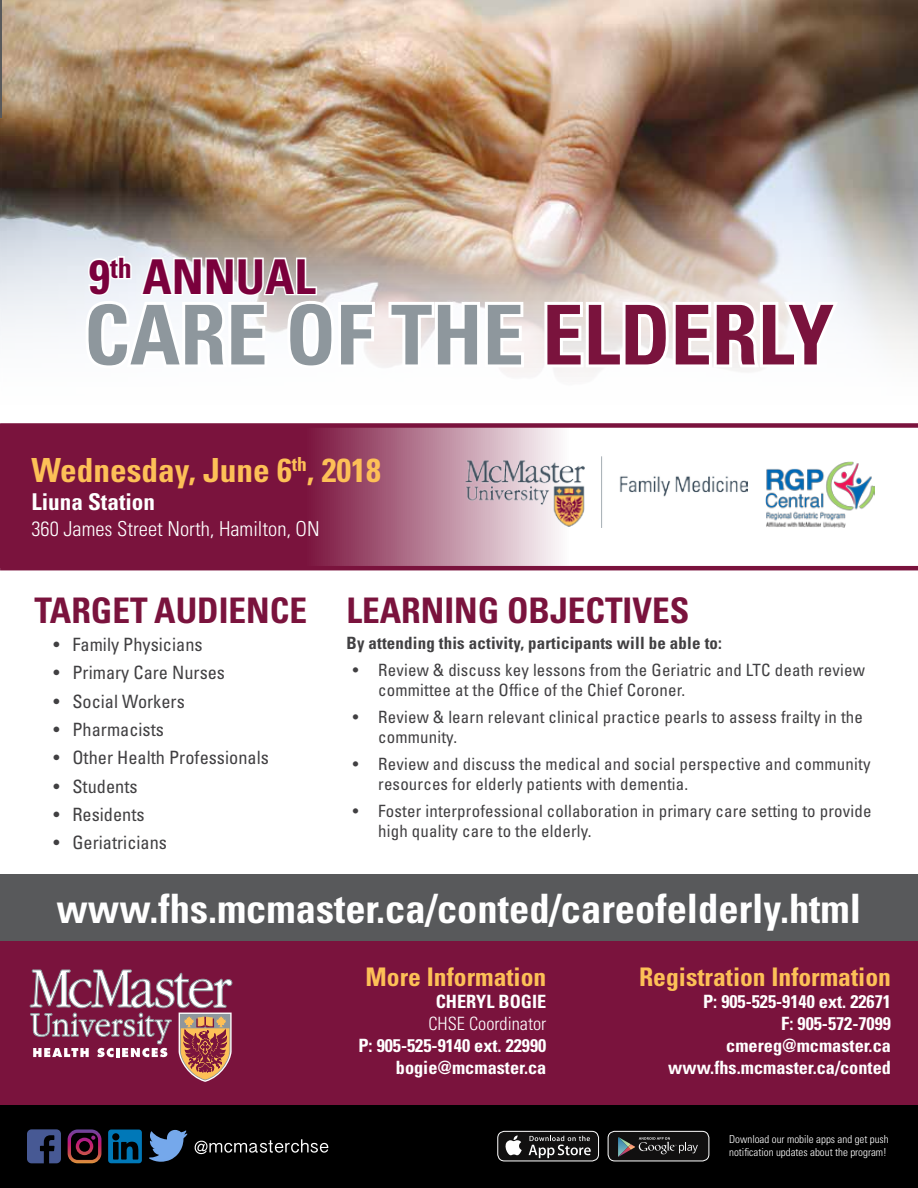
<style>
.page{position:relative;width:918px;height:1188px;background:#fff}
.page>*{position:absolute;margin:0;border:0;box-sizing:border-box;transform-origin:0 0}
.t1{font:700 condensed 82.5px "Univers LT Std";color:#8e979d}
.t2{font:700 condensed 48px "Univers LT Std";color:#7a003c}
.t3{font:700 condensed 40.5px "Univers LT Std";color:#fff}
.t4{font:700 condensed 35.25px "Univers LT Std";color:#7a133d}
.t5{font:700 condensed 33.3px "Univers LT Std";color:#fdc057}
.t6{font:700 condensed 25.65px "Univers LT Std";color:#fdc057}
.t7{font:700 condensed 23.1px "Univers LT Std";color:#fff}
.t8{font:300 condensed 20.55px "Univers LT Std";color:#fff}
.t9{font:700 condensed 18.3px/21.9px "Univers LT Std";color:#fff;text-align:right}
.t10{font:condensed 18.3px "Univers LT Std";color:#414042}
.t11{font:300 condensed 18.3px "Univers LT Std";color:#fff}
.t12{font:condensed 16.95px/20.2px "Univers LT Std";letter-spacing:.01em;color:#414042}
.t13{font:700 condensed 16.95px "Univers LT Std";letter-spacing:.01em;color:#414042}
.t14{font:300 condensed 10.95px/13.2px "Univers LT Std";color:#fff}
.s1{color:#7a133d}
</style>
<div class="page">
<svg style="left:0;top:423px;width:918px;height:147px"></svg>
<div style="left:0;top:941px;width:918px;height:169px;background:#7a133d"></div>
<svg style="left:30px;top:969px;width:202px;height:113px"></svg>
<svg style="left:0;top:424px;width:657px;height:144px;background:#974768"></svg>
<div style="left:0;top:874px;width:918px;height:67px;background:#58595b"></div>
<img style="left:0;top:0;width:918px;height:373px">
<svg style="left:386px;top:299px;width:141px;height:71px"></svg>
<svg style="left:541px;top:299px;width:302px;height:71px"></svg>
<hr style="left:0;top:0;width:1px;height:118px;background:#58595b">
<svg style="left:83px;top:255px;width:295px;height:117px"></svg>
<img style="left:765px;top:462px;width:110px;height:65px">
<img style="left:466px;top:457px;width:282px;height:71px">
<div style="left:0;top:1106px;width:918px;height:82px;background:#000"></div>
<svg style="left:608px;top:1131px;width:101px;height:30px;background:#292a2a"></svg>
<div style="left:608px;top:1131px;width:101px;height:30px;border:1px solid #fff;border-radius:7px"></div>
<svg style="left:498px;top:1131px;width:101px;height:30px;background:#434242"></svg>
<div style="left:497px;top:1131px;width:102px;height:30px;border:1px solid #fff;border-radius:7px"></div>
<svg style="left:27px;top:1129px;width:34px;height:34px"></svg>
<svg style="left:108px;top:1130px;width:34px;height:33px"></svg>
<svg style="left:149px;top:1130px;width:38px;height:32px"></svg>
<svg style="left:195px;top:1139px;width:133px;height:15px"></svg>
<img style="left:68px;top:1129px;width:33px;height:34px">
<img style="left:76px;top:1138px;width:17px;height:17px">
<svg style="left:91px;top:1136px;width:4px;height:4px"></svg>
<h2 class="t2" style="left:89px;top:247px;width:229px">9<sup>th</sup> ANNUAL</h2>
<h1 class="t1" style="left:84px;top:285px;width:752px">CARE OF THE <span class="s1">ELDERLY</span></h1>
<h3 class="t5" style="left:32px;top:450px;width:351px">Wednesday, June 6<sup>th</sup>, 2018</h3>
<h3 class="t7" style="left:32px;top:488px;width:125px">Liuna Station</h3>
<p class="t8" style="left:32px;top:516px;width:290px">360 James Street North, Hamilton, ON</p>
<h3 class="t4" style="left:34px;top:589px;width:274px">TARGET AUDIENCE</h3>
<p class="t10" style="left:53px;top:633px;width:151px">• Family Physicians</p>
<p class="t10" style="left:53px;top:661px;width:173px">• Primary Care Nurses</p>
<p class="t10" style="left:53px;top:690px;width:133px">• Social Workers</p>
<p class="t10" style="left:53px;top:718px;width:112px">• Pharmacists</p>
<p class="t10" style="left:53px;top:746px;width:217px">• Other Health Professionals</p>
<p class="t10" style="left:53px;top:775px;width:86px">• Students</p>
<p class="t10" style="left:53px;top:803px;width:93px">• Residents</p>
<p class="t10" style="left:53px;top:831px;width:115px">• Geriatricians</p>
<h3 class="t4" style="left:346px;top:589px;width:344px">LEARNING OBJECTIVES</h3>
<p class="t13" style="left:346px;top:633px;width:377px">By attending this activity, participants will be able to:</p>
<p class="t12" style="left:378px;top:660px;width:488px;text-indent:-25px">• Review &amp; discuss key lessons from the Geriatric and LTC death review committee at the Office of the Chief Coroner.</p>
<p class="t12" style="left:378px;top:707px;width:486px;text-indent:-25px">• Review &amp; learn relevant clinical practice pearls to assess frailty in the community.</p>
<p class="t12" style="left:378px;top:754px;width:494px;text-indent:-25px">• Review and discuss the medical and social perspective and community resources for elderly patients with dementia.</p>
<p class="t12" style="left:378px;top:800px;width:495px;text-indent:-25px">• Foster interprofessional collaboration in primary care setting to provide high quality care to the elderly.</p>
<h3 class="t3" style="left:56px;top:883px;width:806px">www.fhs.mcmaster.ca/conted/careofelderly.html</h3>
<h3 class="t6" style="left:366px;top:961px;width:182px">More Information</h3>
<p class="t9" style="left:436px;top:990px;width:112px">CHERYL BOGIE</p>
<p class="t11" style="left:428px;top:1012px;width:119px">CHSE Coordinator</p>
<p class="t9" style="left:358px;top:1034px;width:189px">P: 905-525-9140 ext. 22990 bogie@mcmaster.ca</p>
<h3 class="t6" style="left:639px;top:961px;width:253px">Registration Information</h3>
<p class="t9" style="left:668px;top:990px;width:224px">P: 905-525-9140 ext. 22671<br>F: 905-572-7099 cmereg@mcmaster.ca www.fhs.mcmaster.ca/conted</p>
<p class="t14" style="left:729px;top:1133px;width:161px">Download our mobile apps and get push notification updates about the program!</p>
</div>
